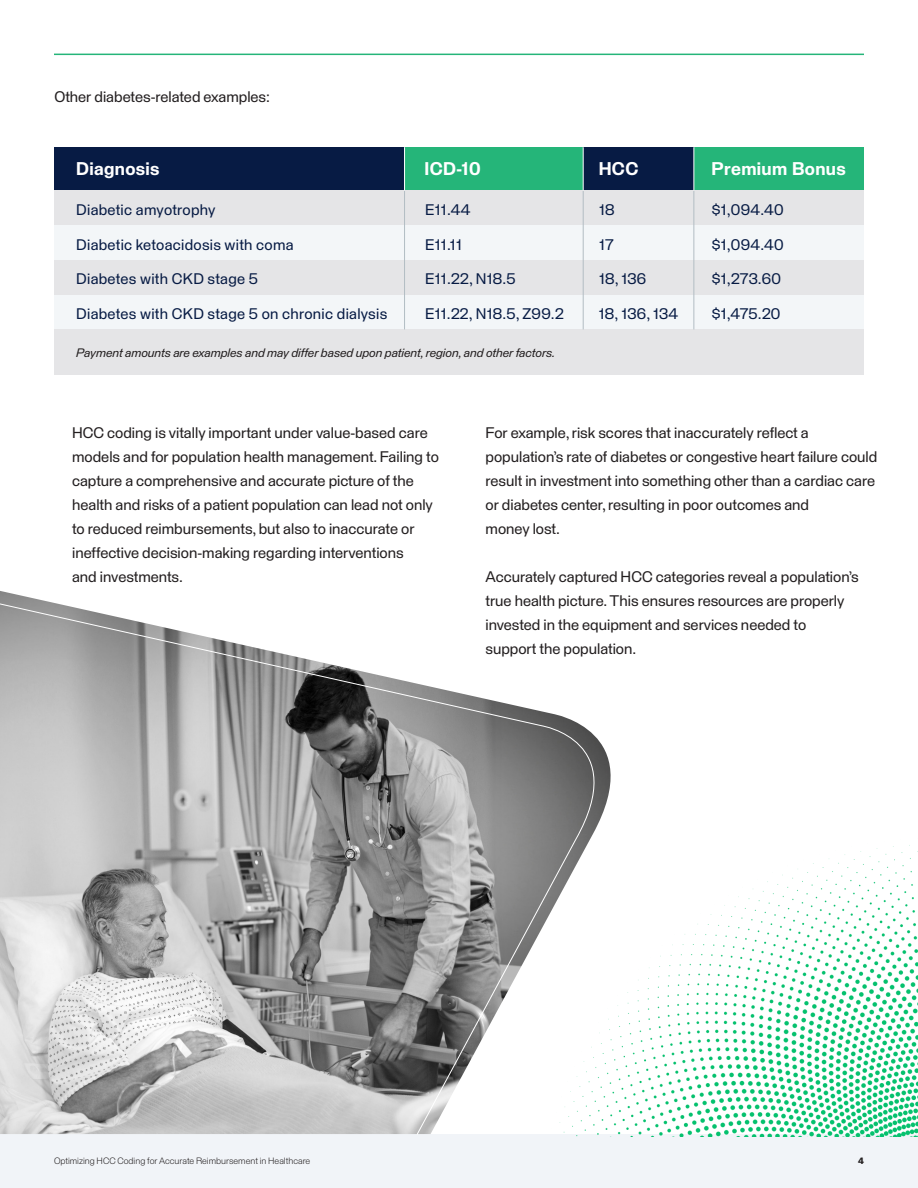
<style>
.page{position:relative;width:918px;height:1188px;background:#fff}
.page>*{position:absolute;margin:0;border:0;box-sizing:border-box;transform-origin:0 0}
.t1{font:600 18px "Staff";letter-spacing:.02em;color:#fff}
.Body_Copy{font:15px/24px "Staff";color:#231f20}
.t2{font:15px "Staff";letter-spacing:.02em;color:#071b44}
.t3{font:italic 12px "Staff";color:#231f20}
.t4{font:300 9px "Staff";color:#231f20}
.t5{font:700 9px "Staff";color:#231f20}
</style>
<div class="page">
<div style="left:0;top:1134px;width:918px;height:54px;background:#f1f4f8"></div>
<img style="left:631px;top:845px;width:287px;height:291px">
<hr style="left:54px;top:54px;width:810px;height:1px;background:#25b579">
<div style="left:694px;top:147px;width:170px;height:44px;background:#25b579"></div>
<div style="left:583px;top:147px;width:111px;height:44px;background:#071b44"></div>
<div style="left:54px;top:147px;width:351px;height:44px;background:#071b44"></div>
<div style="left:405px;top:147px;width:178px;height:44px;background:#25b579"></div>
<div style="left:54px;top:191px;width:810px;height:34px;background:#e5e5e7"></div>
<div style="left:54px;top:225px;width:810px;height:35px;background:#f3f6f8"></div>
<div style="left:54px;top:260px;width:810px;height:35px;background:#e5e5e7"></div>
<div style="left:54px;top:295px;width:810px;height:34px;background:#f3f6f8"></div>
<div style="left:54px;top:329px;width:810px;height:46px;background:#e5e5e7"></div>
<hr style="left:404px;top:191px;width:1px;height:138px;background:#b2bdc3">
<hr style="left:404px;top:147px;width:1px;height:44px;background:#fff">
<hr style="left:694px;top:191px;width:1px;height:138px;background:#b2bdc3">
<hr style="left:693px;top:147px;width:1px;height:44px;background:#fff">
<hr style="left:583px;top:191px;width:1px;height:138px;background:#b2bdc3">
<hr style="left:583px;top:147px;width:1px;height:44px;background:#fff">
<svg style="left:0;top:600px;width:631px;height:536px"></svg>
<p class="Body_Copy" style="left:54px;top:85px;width:217px">Other diabetes-related examples:</p>
<p class="t1" style="left:76px;top:158px;width:85px">Diagnosis</p>
<p class="t1" style="left:425px;top:158px;width:58px">ICD-10</p>
<p class="t1" style="left:599px;top:158px;width:41px">HCC</p>
<p class="t1" style="left:712px;top:158px;width:136px">Premium Bonus</p>
<p class="t2" style="left:76px;top:201px;width:141px">Diabetic amyotrophy</p>
<p class="t2" style="left:425px;top:201px;width:47px">E11.44</p>
<p class="t2" style="left:599px;top:201px;width:17px">18</p>
<p class="t2" style="left:712px;top:201px;width:73px">$1,094.40</p>
<p class="t2" style="left:76px;top:235px;width:219px">Diabetic ketoacidosis with coma</p>
<p class="t2" style="left:425px;top:235px;width:38px">E11.11</p>
<p class="t2" style="left:599px;top:235px;width:16px">17</p>
<p class="t2" style="left:712px;top:235px;width:73px">$1,094.40</p>
<p class="t2" style="left:76px;top:270px;width:183px">Diabetes with CKD stage 5</p>
<p class="t2" style="left:425px;top:270px;width:92px">E11.22, N18.5</p>
<p class="t2" style="left:599px;top:270px;width:49px">18, 136</p>
<p class="t2" style="left:712px;top:270px;width:71px">$1,273.60</p>
<p class="t2" style="left:76px;top:304px;width:313px">Diabetes with CKD stage 5 on chronic dialysis</p>
<p class="t2" style="left:425px;top:304px;width:140px">E11.22, N18.5, Z99.2</p>
<p class="t2" style="left:599px;top:304px;width:81px">18, 136, 134</p>
<p class="t2" style="left:712px;top:304px;width:70px">$1,475.20</p>
<p class="t3" style="left:76px;top:345px;width:480px">Payment amounts are examples and may differ based upon patient, region, and other factors.</p>
<p class="Body_Copy" style="left:72px;top:421px;width:368px">HCC coding is vitally important under value-based care models and for population health management. Failing to capture a comprehensive and accurate picture of the health and risks of a patient population can lead not only to reduced reimbursements, but also to inaccurate or ineffective decision-making regarding interventions<br>and investments.</p>
<p class="Body_Copy" style="left:486px;top:421px;width:393px">For example, risk scores that inaccurately reflect a population’s rate of diabetes or congestive heart failure could result in investment into something other than a cardiac care or diabetes center, resulting in poor outcomes and<br>money lost.</p>
<p class="Body_Copy" style="left:486px;top:565px;width:375px">Accurately captured HCC categories reveal a population’s true health picture. This ensures resources are properly invested in the equipment and services needed to support the population.</p>
<p class="t4" style="left:54px;top:1155px;width:258px">Optimizing HCC Coding for Accurate Reimbursement in Healthcare</p>
<p class="t5" style="left:858px;top:1156px;width:7px">4</p>
</div>
